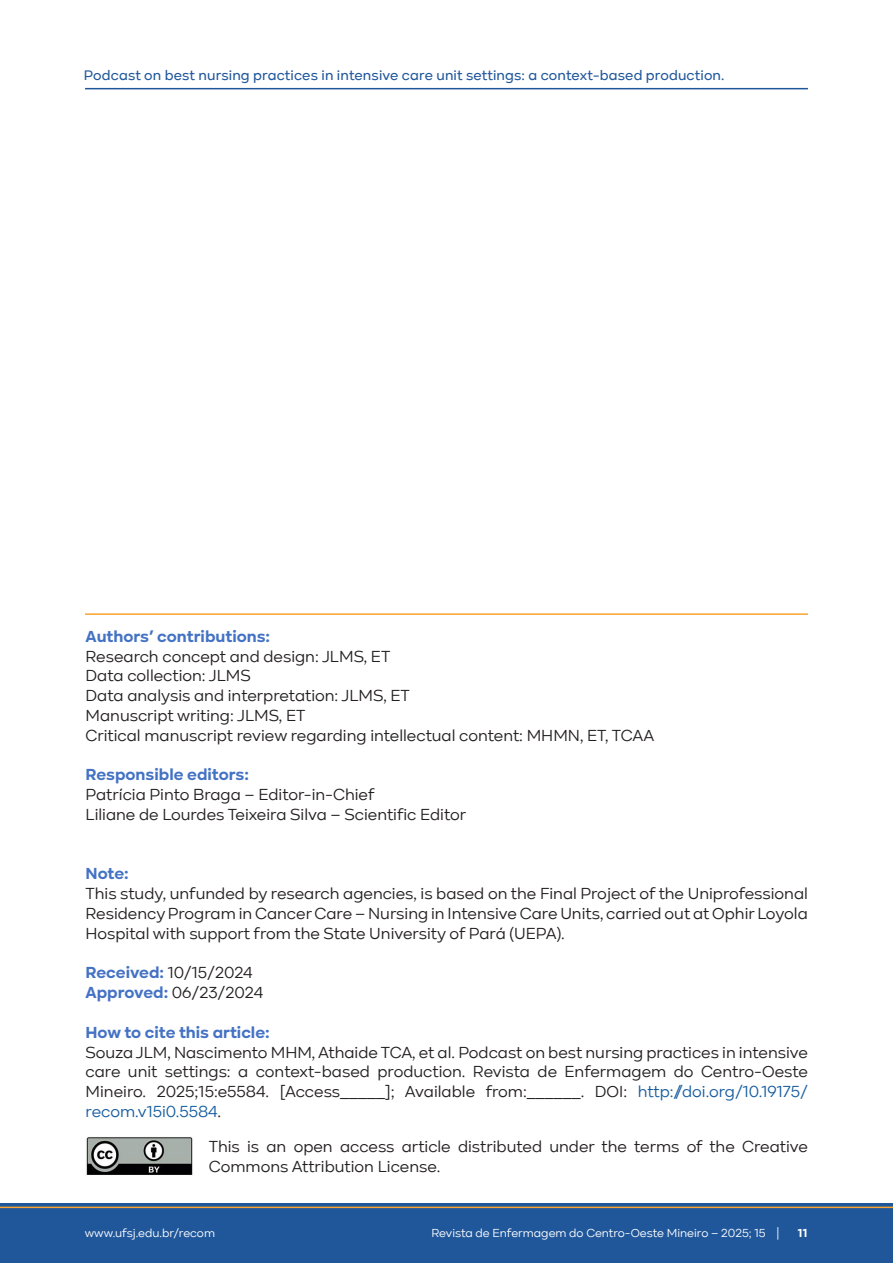
<style>
.page{position:relative;width:893px;height:1263px;background:#fff}
.page>*{position:absolute;margin:0;border:0;box-sizing:border-box;transform-origin:0 0}
.t1{font:16.5px/19.8px "Kinetika";color:#231f20;text-align:justify}
.t2{font:700 16.5px "Kinetika";color:#4472c4}
.t3{font:500 14.25px "Kinetika";letter-spacing:.01em;color:#20579b}
.t4{font:12px "Kinetika";color:#fff}
.t5{font:700 12px "Kinetika";color:#fff}
.s1{font-weight:700;color:#4472c4}
.s2{color:#175d9e}
</style>
<div class="page">
<div style="left:0;top:1203px;width:893px;height:60px;background:#20579b"></div>
<hr style="left:0;top:1206px;width:893px;height:2px;background:#f9a42e">
<hr style="left:85px;top:88px;width:723px;height:1px;background:#20579b">
<hr style="left:85px;top:613px;width:723px;height:2px;background:#f9a42e">
<img style="left:86px;top:1137px;width:107px;height:38px">
<p class="t3" style="left:84px;top:67px;width:642px">Podcast on best nursing practices in intensive care unit settings: a context-based production.</p>
<p class="t2" style="left:86px;top:626px;width:186px">Authors’ contributions:</p>
<p class="t1" style="left:86px;top:646px;width:306px">Research concept and design: JLMS, ET</p>
<p class="t1" style="left:86px;top:666px;width:167px">Data collection: JLMS</p>
<p class="t1" style="left:86px;top:686px;width:326px">Data analysis and interpretation: JLMS, ET</p>
<p class="t1" style="left:86px;top:705px;width:221px">Manuscript writing: JLMS, ET</p>
<p class="t1" style="left:86px;top:725px;width:570px">Critical manuscript review regarding intellectual content: MHMN, ET, TCAA</p>
<p class="t2" style="left:86px;top:765px;width:165px">Responsible editors:</p>
<p class="t1" style="left:86px;top:785px;width:290px">Patrícia Pinto Braga – Editor-in-Chief</p>
<p class="t1" style="left:86px;top:804px;width:382px">Liliane de Lourdes Teixeira Silva – Scientific Editor</p>
<p class="t2" style="left:86px;top:864px;width:45px">Note:</p>
<p class="t1" style="left:86px;top:884px;width:724px">This study, unfunded by research agencies, is based on the Final Project of the Uniprofessional Residency Program in Cancer Care – Nursing in Intensive Care Units, carried out at Ophir Loyola Hospital with support from the State University of Pará (UEPA).</p>
<p class="t1" style="left:86px;top:963px;width:169px"><span class="s1">Received:</span> 10/15/2024</p>
<p class="t1" style="left:86px;top:983px;width:179px"><span class="s1">Approved:</span> 06/23/2024</p>
<p class="t2" style="left:86px;top:1022px;width:186px">How to cite this article:</p>
<p class="t1" style="left:86px;top:1042px;width:724px">Souza JLM, Nascimento MHM, Athaide TCA, et al. Podcast on best nursing practices in intensive care unit settings: a context-based production. Revista de Enfermagem do Centro-Oeste Mineiro. 2025;15:e5584. [Access_____]; Available from:______. DOI: <span class="s2">http://doi.org/10.19175/ recom.v15i0.5584</span>.</p>
<p class="t1" style="left:209px;top:1137px;width:600px">This is an open access article distributed under the terms of the Creative<br>Commons Attribution License.</p>
<p class="t4" style="left:85px;top:1226px;width:132px">www.ufsj.edu.br/recom</p>
<p class="t4" style="left:431px;top:1226px;width:349px">Revista de Enfermagem do Centro-Oeste Mineiro – 2025; 15 |</p>
<p class="t5" style="left:798px;top:1226px;width:11px">11</p>
</div>
